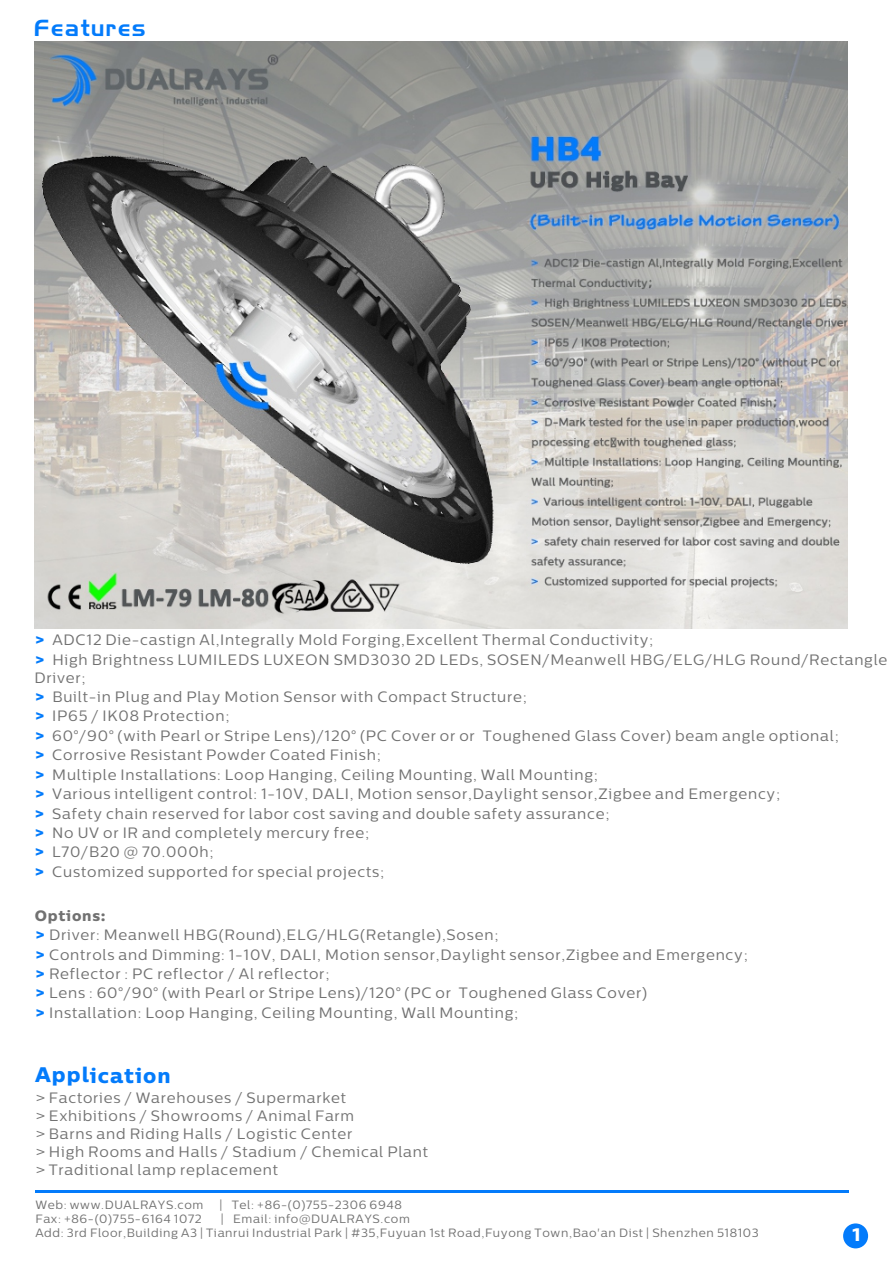
<style>
.page{position:relative;width:893px;height:1263px;background:#fff}
.page>*{position:absolute;margin:0;border:0;box-sizing:border-box;transform-origin:0 0}
.t1{font:21px "Centrale Sans X Bold";letter-spacing:.045em;color:#037bfb}
.t2{font:21px "Hamilton Steel";letter-spacing:.1em;color:#037bfb}
.t3{font:18px "Centrale Sans X Bold";color:#fff}
.t4{font:15px/19.4px "Centrale Sans";letter-spacing:.055em;color:#717171}
.t5{font:15px/18px "Centrale Sans";letter-spacing:.055em;color:#727272}
.t6{font:15px "Centrale Sans X Bold";letter-spacing:.05em;color:#717171}
.t7{font:12px/14.4px "Centrale Sans";letter-spacing:.055em;color:#727272}
.s1{font-family:"Centrale Sans X Bold";color:#037bfb}
</style>
<div class="page">
<hr style="left:35px;top:1190px;width:814px;height:2px;background:#037bfb">
<div style="left:843px;top:1223px;width:25px;height:25px;background:#037bfb;border-radius:50%"></div>
<img style="left:34px;top:41px;width:814px;height:588px">
<h1 class="t2" style="left:35px;top:13px;width:113px">Features</h1>
<p class="t4" style="left:34px;top:632px;width:854px"><span class="s1">&gt;</span> ADC12 Die-castign Al,Integrally Mold Forging,Excellent Thermal Conductivity;<br><span class="s1">&gt;</span> High Brightness LUMILEDS LUXEON SMD3030 2D LEDs, SOSEN/Meanwell HBG/ELG/HLG Round/Rectangle</p>
<p class="t4" style="left:34px;top:669px;width:806px">Driver;<br><span class="s1">&gt;</span> Built-in Plug and Play Motion Sensor with Compact Structure;<br><span class="s1">&gt;</span> IP65 / IK08 Protection;<br><span class="s1">&gt;</span> 60°/90° (with Pearl or Stripe Lens)/120° (PC Cover or or Toughened Glass Cover) beam angle optional; <span class="s1">&gt;</span> Corrosive Resistant Powder Coated Finish;<br><span class="s1">&gt;</span> Multiple Installations: Loop Hanging, Ceiling Mounting, Wall Mounting;<br><span class="s1">&gt;</span> Various intelligent control: 1-10V, DALI, Motion sensor,Daylight sensor,Zigbee and Emergency;<br><span class="s1">&gt;</span> Safety chain reserved for labor cost saving and double safety assurance;<br><span class="s1">&gt;</span> No UV or IR and completely mercury free;<br><span class="s1">&gt;</span> L70/B20 @ 70.000h;<br><span class="s1">&gt;</span> Customized supported for special projects;</p>
<p class="t6" style="left:35px;top:909px;width:72px">Options:</p>
<p class="t4" style="left:35px;top:927px;width:715px"><span class="s1">&gt;</span> Driver: Meanwell HBG(Round),ELG/HLG(Retangle),Sosen;<br><span class="s1">&gt;</span> Controls and Dimming: 1-10V, DALI, Motion sensor,Daylight sensor,Zigbee and Emergency; <span class="s1">&gt;</span> Reflector : PC reflector / Al reflector;<br><span class="s1">&gt;</span> Lens : 60°/90° (with Pearl or Stripe Lens)/120° (PC or Toughened Glass Cover)<br><span class="s1">&gt;</span> Installation: Loop Hanging, Ceiling Mounting, Wall Mounting;</p>
<h1 class="t1" style="left:35px;top:1066px;width:137px">Application</h1>
<p class="t5" style="left:36px;top:1090px;width:393px">&gt; Factories / Warehouses / Supermarket<br>&gt; Exhibitions / Showrooms / Animal Farm<br>&gt; Barns and Riding Halls / Logistic Center<br>&gt; High Rooms and Halls / Stadium / Chemical Plant &gt; Traditional lamp replacement</p>
<p class="t7" style="left:35px;top:1198px;width:170px">Web: www.DUALRAYS.com</p>
<p class="t7" style="left:219px;top:1198px;width:184px">| Tel: +86-(0)755-2306 6948</p>
<p class="t7" style="left:35px;top:1213px;width:168px">Fax: +86-(0)755-6164 1072</p>
<p class="t7" style="left:35px;top:1213px;width:725px;text-indent:185px">| Email: info@DUALRAYS.com<br>Add: 3rd Floor,Building A3 | Tianrui Industrial Park | #35,Fuyuan 1st Road,Fuyong Town,Bao'an Dist | Shenzhen 518103</p>
<p class="t3" style="left:852px;top:1227px;width:10px">1</p>
</div>
